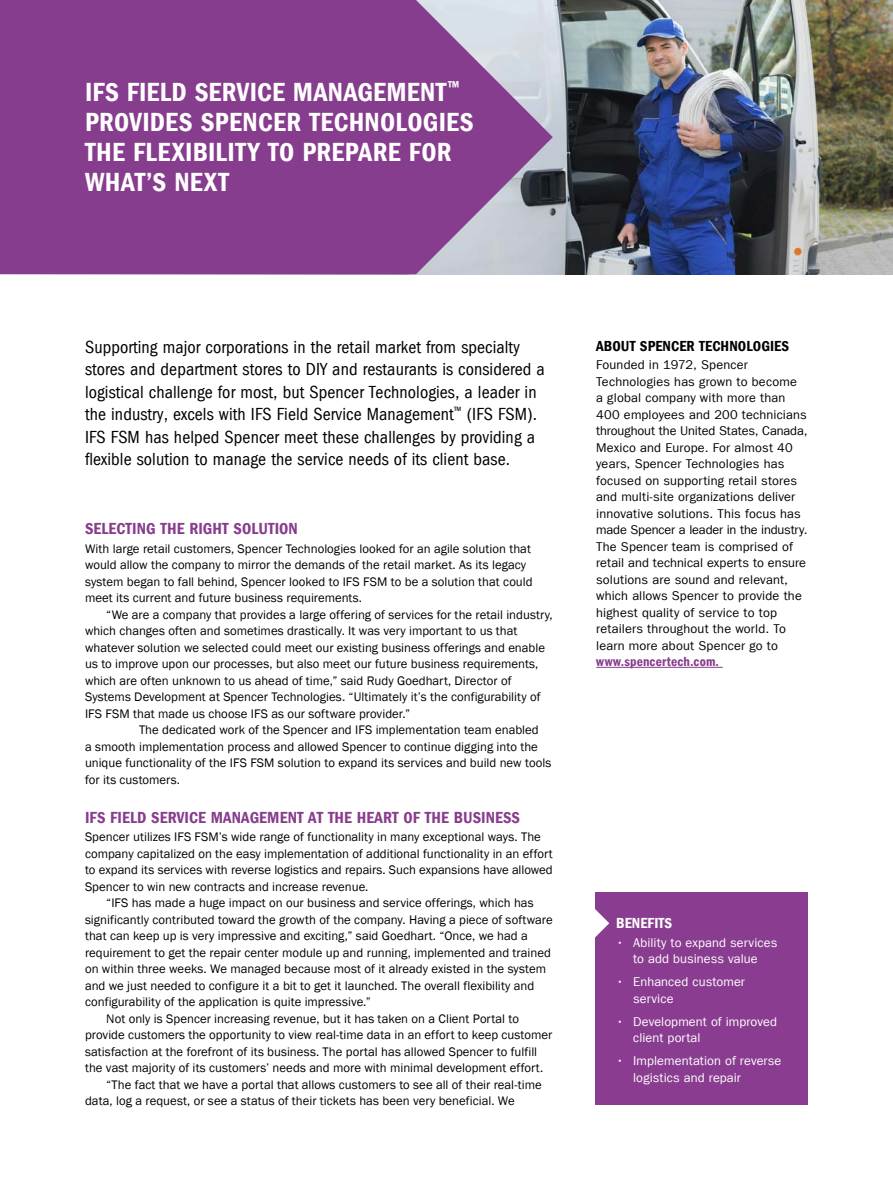
<style>
.page{position:relative;width:893px;height:1191px;background:#fff}
.page>*{position:absolute;margin:0;border:0;box-sizing:border-box;transform-origin:0 0}
.t1{font:27px/30px "Franklin Gothic LT Com Dm Cn";letter-spacing:.01em;color:#fff}
.t2{font:condensed 18px/22.5px "Franklin Gothic LT Com";letter-spacing:.005em;color:#000}
.t3{font:16.5px "Franklin Gothic LT Com Dm Cn";letter-spacing:.005em;color:#873d8d}
.t4{font:15px "Franklin Gothic LT Com Dm Cn";letter-spacing:.005em;color:#000}
.t5{font:15px "Franklin Gothic LT Com Dm Cn";letter-spacing:.005em;color:#fff}
.t6{font:13.5px "Franklin Gothic LT Com Dm Cn";letter-spacing:.01em;color:#873d8d}
.t7{font:12.75px/16.5px "Franklin Gothic";color:#000}
.t8{font:12.75px/16.5px "Franklin Gothic LT Com";letter-spacing:.01em;color:#000}
.t9{font:12.75px/16.5px "Franklin Gothic LT Com";letter-spacing:.005em;color:#fff}
</style>
<div class="page">
<img style="left:553px;top:0;width:340px;height:274px">
<div style="left:595px;top:892px;width:212px;height:212px;background:#8a3d90"></div>
<svg style="left:595px;top:909px;width:14px;height:28px"></svg>
<svg style="left:0;top:0;width:553px;height:274px;background:#8e4e95"></svg>
<hr style="left:596px;top:667px;width:127px;height:1px;background:#873d8d">
<h1 class="t1" style="left:85px;top:78px;width:390px">IFS FIELD SERVICE MANAGEMENT<sup>™<br></sup>PROVIDES SPENCER TECHNOLOGIES<br>THE FLEXIBILITY TO PREPARE FOR<br>WHAT’S NEXT</h1>
<p class="t2" style="left:85px;top:335px;width:461px">Supporting major corporations in the retail market from specialty stores and department stores to DIY and restaurants is considered a logistical challenge for most, but Spencer Technologies, a leader in the industry, excels with IFS Field Service Management<sup>™</sup> (IFS FSM).<br>IFS FSM has helped Spencer meet these challenges by providing a flexible solution to manage the service needs of its client base.</p>
<p class="t3" style="left:85px;top:519px;width:214px">SELECTING THE RIGHT SOLUTION</p>
<p class="t7" style="left:85px;top:540px;width:449px">With large retail customers, Spencer Technologies looked for an agile solution that would allow the company to mirror the demands of the retail market. As its legacy system began to fall behind, Spencer looked to IFS FSM to be a solution that could meet its current and future business requirements.</p>
<p class="t7" style="left:106px;top:606px;width:448px">“We are a company that provides a large offering of services for the retail industry,</p>
<p class="t7" style="left:85px;top:623px;width:434px">which changes often and sometimes drastically. It was very important to us that</p>
<p class="t7" style="left:85px;top:639px;width:461px">whatever solution we selected could meet our existing business offerings and enable</p>
<p class="t7" style="left:85px;top:656px;width:455px">us to improve upon our processes, but also meet our future business requirements,</p>
<p class="t7" style="left:85px;top:672px;width:428px">which are often unknown to us ahead of time,” said Rudy Goedhart, Director of</p>
<p class="t7" style="left:85px;top:689px;width:457px">Systems Development at Spencer Technologies. “Ultimately it’s the configurability of</p>
<p class="t7" style="left:85px;top:705px;width:327px">IFS FSM that made us choose IFS as our software provider.”</p>
<p class="t7" style="left:139px;top:722px;width:401px">The dedicated work of the Spencer and IFS implementation team enabled</p>
<p class="t7" style="left:85px;top:738px;width:454px">a smooth implementation process and allowed Spencer to continue digging into the</p>
<p class="t7" style="left:85px;top:755px;width:468px">unique functionality of the IFS FSM solution to expand its services and build new tools</p>
<p class="t7" style="left:85px;top:771px;width:96px">for its customers.</p>
<p class="t3" style="left:85px;top:808px;width:436px">IFS FIELD SERVICE MANAGEMENT AT THE HEART OF THE BUSINESS</p>
<p class="t7" style="left:85px;top:829px;width:457px">Spencer utilizes IFS FSM’s wide range of functionality in many exceptional ways. The</p>
<p class="t7" style="left:85px;top:845px;width:469px">company capitalized on the easy implementation of additional functionality in an effort</p>
<p class="t7" style="left:85px;top:862px;width:469px">to expand its services with reverse logistics and repairs. Such expansions have allowed</p>
<p class="t7" style="left:85px;top:878px;width:285px">Spencer to win new contracts and increase revenue.</p>
<p class="t7" style="left:106px;top:895px;width:429px">“IFS has made a huge impact on our business and service offerings, which has</p>
<p class="t7" style="left:85px;top:911px;width:469px">significantly contributed toward the growth of the company. Having a piece of software</p>
<p class="t7" style="left:85px;top:928px;width:444px">that can keep up is very impressive and exciting,” said Goedhart. “Once, we had a</p>
<p class="t7" style="left:85px;top:944px;width:467px">requirement to get the repair center module up and running, implemented and trained</p>
<p class="t7" style="left:85px;top:961px;width:463px">on within three weeks. We managed because most of it already existed in the system</p>
<p class="t7" style="left:85px;top:977px;width:451px">and we just needed to configure it a bit to get it launched. The overall flexibility and</p>
<p class="t7" style="left:85px;top:994px;width:287px">configurability of the application is quite impressive.”</p>
<p class="t7" style="left:106px;top:1010px;width:414px">Not only is Spencer increasing revenue, but it has taken on a Client Portal to</p>
<p class="t7" style="left:85px;top:1027px;width:469px">provide customers the opportunity to view real-time data in an effort to keep customer</p>
<p class="t7" style="left:85px;top:1043px;width:454px">satisfaction at the forefront of its business. The portal has allowed Spencer to fulfill</p>
<p class="t7" style="left:85px;top:1060px;width:460px">the vast majority of its customers’ needs and more with minimal development effort.</p>
<p class="t7" style="left:106px;top:1076px;width:437px">“The fact that we have a portal that allows customers to see all of their real-time</p>
<p class="t7" style="left:85px;top:1093px;width:431px">data, log a request, or see a status of their tickets has been very beneficial. We</p>
<p class="t4" style="left:596px;top:337px;width:194px">ABOUT SPENCER TECHNOLOGIES</p>
<p class="t8" style="left:596px;top:357px;width:213px">Founded in 1972, Spencer Technologies has grown to become<br>a global company with more than 400 employees and 200 technicians throughout the United States, Canada, Mexico and Europe. For almost 40 years, Spencer Technologies has focused on supporting retail stores and multi-site organizations deliver innovative solutions. This focus has made Spencer a leader in the industry.<br>The Spencer team is comprised of retail and technical experts to ensure solutions are sound and relevant, which allows Spencer to provide the highest quality of service to top retailers throughout the world. To learn more about Spencer go to</p>
<p class="t6" style="left:596px;top:654px;width:124px">www.spencertech.com.</p>
<p class="t5" style="left:616px;top:914px;width:57px">BENEFITS</p>
<p class="t9" style="left:616px;top:934px;width:163px;text-align:center">• Ability to expand services to add business value</p>
<p class="t9" style="left:633px;top:973px;width:113px;text-indent:-17px">• Enhanced customer service</p>
<p class="t9" style="left:633px;top:1013px;width:145px;text-indent:-17px">• Development of improved client portal</p>
<p class="t9" style="left:633px;top:1052px;width:150px;text-indent:-17px">• Implementation of reverse logistics and repair</p>
</div>
